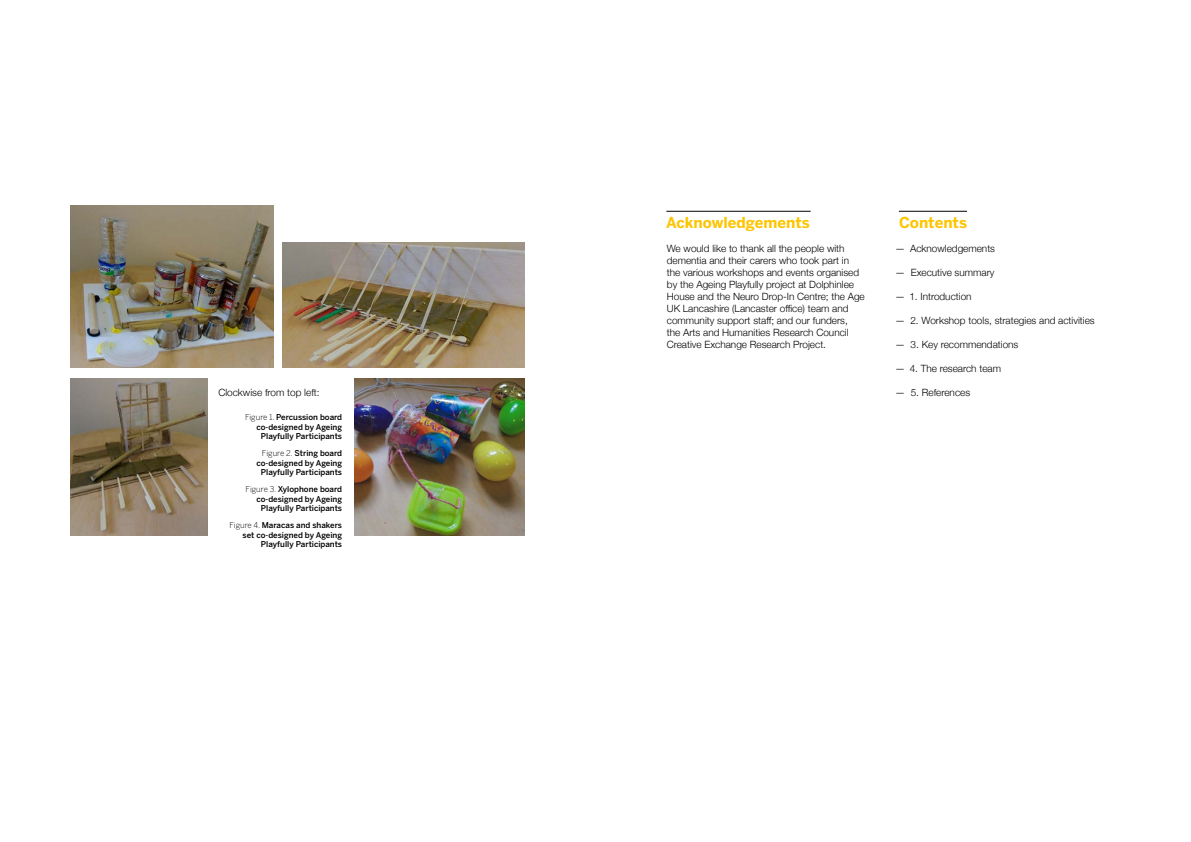
<style>
.page{position:relative;width:1191px;height:842px;background:#fff}
.page>*{position:absolute;margin:0;border:0;box-sizing:border-box;transform-origin:0 0}
.t1{font:700 15px "Benton Sans";color:#fdc500}
.t2{font:300 10px/12px "Helvetica Neue";color:#000}
.t3{font:500 8px/9.6px "Benton Sans";color:#000;text-align:right}
.s1{font-weight:300}
</style>
<div class="page">
<hr style="left:666px;top:211px;width:144px;height:1px;background:#010202">
<hr style="left:899px;top:211px;width:68px;height:1px;background:#010202">
<img style="left:71px;top:206px;width:202px;height:161px">
<img style="left:71px;top:378px;width:137px;height:158px">
<img style="left:283px;top:243px;width:241px;height:124px">
<img style="left:354px;top:378px;width:170px;height:158px">
<h1 class="t1" style="left:666px;top:214px;width:145px">Acknowledgements</h1>
<p class="t2" style="left:666px;top:242px;width:200px">We would like to thank all the people with dementia and their carers who took part in the various workshops and events organised by the Ageing Playfully project at Dolphinlee House and the Neuro Drop-In Centre; the Age UK Lancashire (Lancaster office) team and community support staff; and our funders,<br>the Arts and Humanities Research Council Creative Exchange Research Project.</p>
<h1 class="t1" style="left:899px;top:214px;width:69px">Contents</h1>
<p class="t2" style="left:895px;top:242px;width:102px">— Acknowledgements</p>
<p class="t2" style="left:895px;top:266px;width:101px">— Executive summary</p>
<p class="t2" style="left:895px;top:290px;width:78px">— 1. Introduction</p>
<p class="t2" style="left:895px;top:314px;width:201px">— 2. Workshop tools, strategies and activities</p>
<p class="t2" style="left:895px;top:338px;width:125px">— 3. Key recommendations</p>
<p class="t2" style="left:895px;top:362px;width:108px">— 4. The research team</p>
<p class="t2" style="left:218px;top:386px;width:103px">Clockwise from top left:</p>
<p class="t2" style="left:895px;top:386px;width:77px">— 5. References</p>
<p class="t3" style="left:245px;top:412px;width:99px"><span class="s1">Figure 1.</span> Percussion board co-designed by Ageing<br>Playfully Participants</p>
<p class="t3" style="left:256px;top:448px;width:87px"><span class="s1">Figure 2.</span> String board co-designed by Ageing<br>Playfully Participants</p>
<p class="t3" style="left:245px;top:484px;width:98px"><span class="s1">Figure 3.</span> Xylophone board co-designed by Ageing<br>Playfully Participants</p>
<p class="t3" style="left:229px;top:520px;width:114px"><span class="s1">Figure 4.</span> Maracas and shakers set co-designed by Ageing<br>Playfully Participants</p>
</div>
